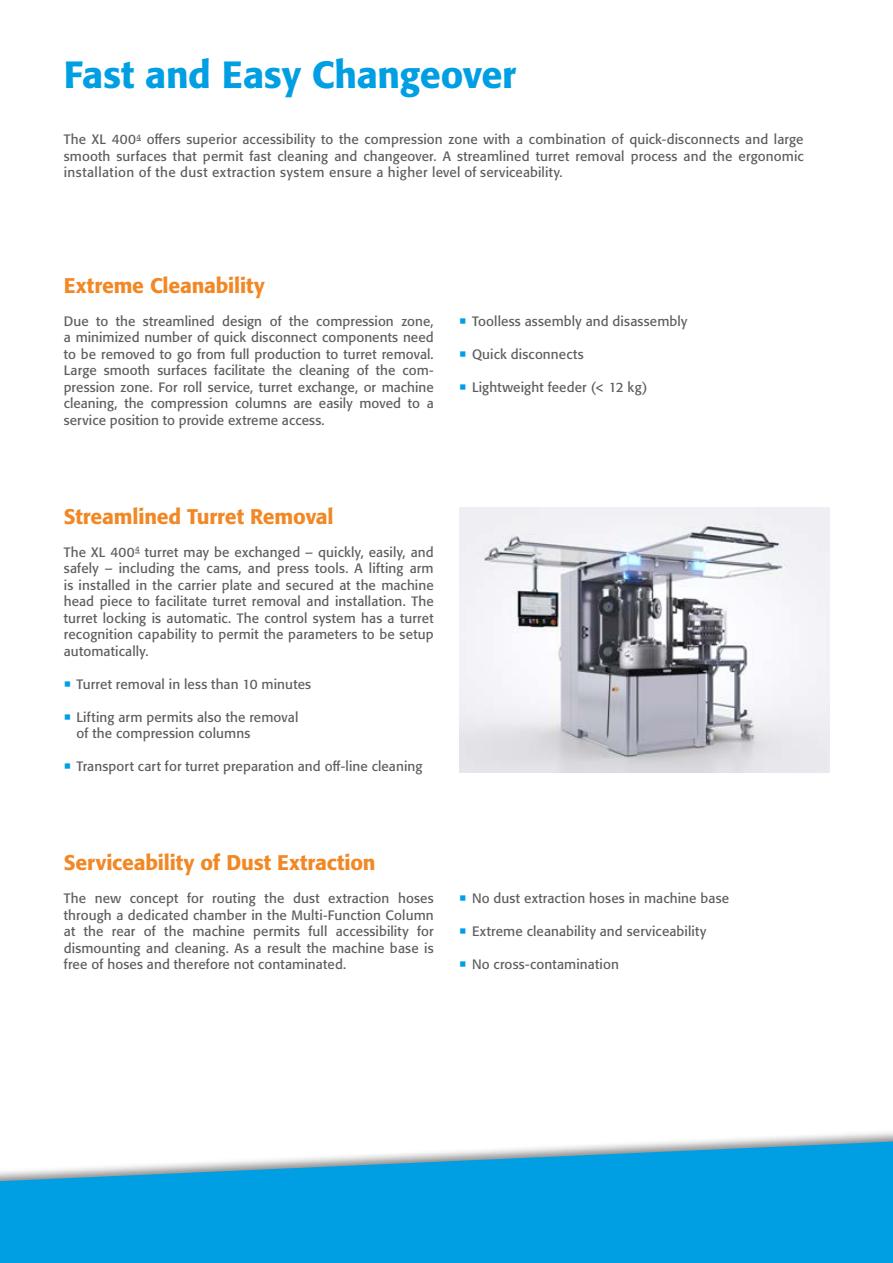
<style>
.page{position:relative;width:893px;height:1263px;background:#fff}
.page>*{position:absolute;margin:0;border:0;box-sizing:border-box;transform-origin:0 0}
.t1{font:500 37.5px "Formata Pro";letter-spacing:-.005em;color:#009fe3}
.t2{font:500 21px "Formata Pro";letter-spacing:-.01em;color:#f18825}
.t3{font:13.5px/16.5px "Formata Pro";letter-spacing:.01em;color:#5f5e5e;text-align:justify}
</style>
<div class="page">
<svg style="left:0;top:1132px;width:893px;height:131px;fill:#009fe3"></svg>
<img style="left:459px;top:507px;width:370px;height:266px">
<h1 class="t1" style="left:64px;top:51px;width:454px">Fast and Easy Changeover</h1>
<p class="t3" style="left:64px;top:131px;width:741px">The XL 400<sup>4</sup> offers superior accessibility to the compression zone with a combination of quick-disconnects and large smooth surfaces that permit fast cleaning and changeover. A streamlined turret removal process and the ergonomic installation of the dust extraction system ensure a higher level of serviceability.</p>
<h2 class="t2" style="left:64px;top:272px;width:202px">Extreme Cleanability</h2>
<p class="t3" style="left:64px;top:313px;width:371px">Due to the streamlined design of the compression zone, a minimized number of quick disconnect components need to be removed to go from full production to turret removal.<br>Large smooth surfaces facilitate the cleaning of the com&shy;pression zone. For roll service, turret exchange, or machine cleaning, the compression columns are easily moved to a service position to provide extreme access.</p>
<p class="t3" style="left:472px;top:313px;width:217px">Toolless assembly and disassembly</p>
<p class="t3" style="left:472px;top:346px;width:113px">Quick disconnects</p>
<p class="t3" style="left:472px;top:378px;width:177px">Lightweight feeder (&lt; 12 kg)</p>
<h2 class="t2" style="left:64px;top:503px;width:271px">Streamlined Turret Removal</h2>
<p class="t3" style="left:64px;top:544px;width:371px">The XL 400<sup>4</sup> turret may be exchanged – quickly, easily, and safely – including the cams, and press tools. A lifting arm is installed in the carrier plate and secured at the machine head piece to facilitate turret removal and installation. The turret locking is automatic. The control system has a turret recognition capability to permit the parameters to be setup automatically.</p>
<p class="t3" style="left:77px;top:675px;width:236px">Turret removal in less than 10 minutes</p>
<p class="t3" style="left:77px;top:708px;width:223px">Lifting arm permits also the removal of the compression columns</p>
<p class="t3" style="left:77px;top:758px;width:348px">Transport cart for turret preparation and off-line cleaning</p>
<h2 class="t2" style="left:64px;top:849px;width:313px">Serviceability of Dust Extraction</h2>
<p class="t3" style="left:64px;top:890px;width:371px">The new concept for routing the dust extraction hoses through a dedicated chamber in the Multi-Function Column at the rear of the machine permits full accessibility for dismounting and cleaning. As a result the machine base is free of hoses and therefore not contaminated.</p>
<p class="t3" style="left:472px;top:890px;width:259px">No dust extraction hoses in machine base</p>
<p class="t3" style="left:472px;top:923px;width:236px">Extreme cleanability and serviceability</p>
<p class="t3" style="left:472px;top:956px;width:148px">No cross-contamination</p>
</div>
